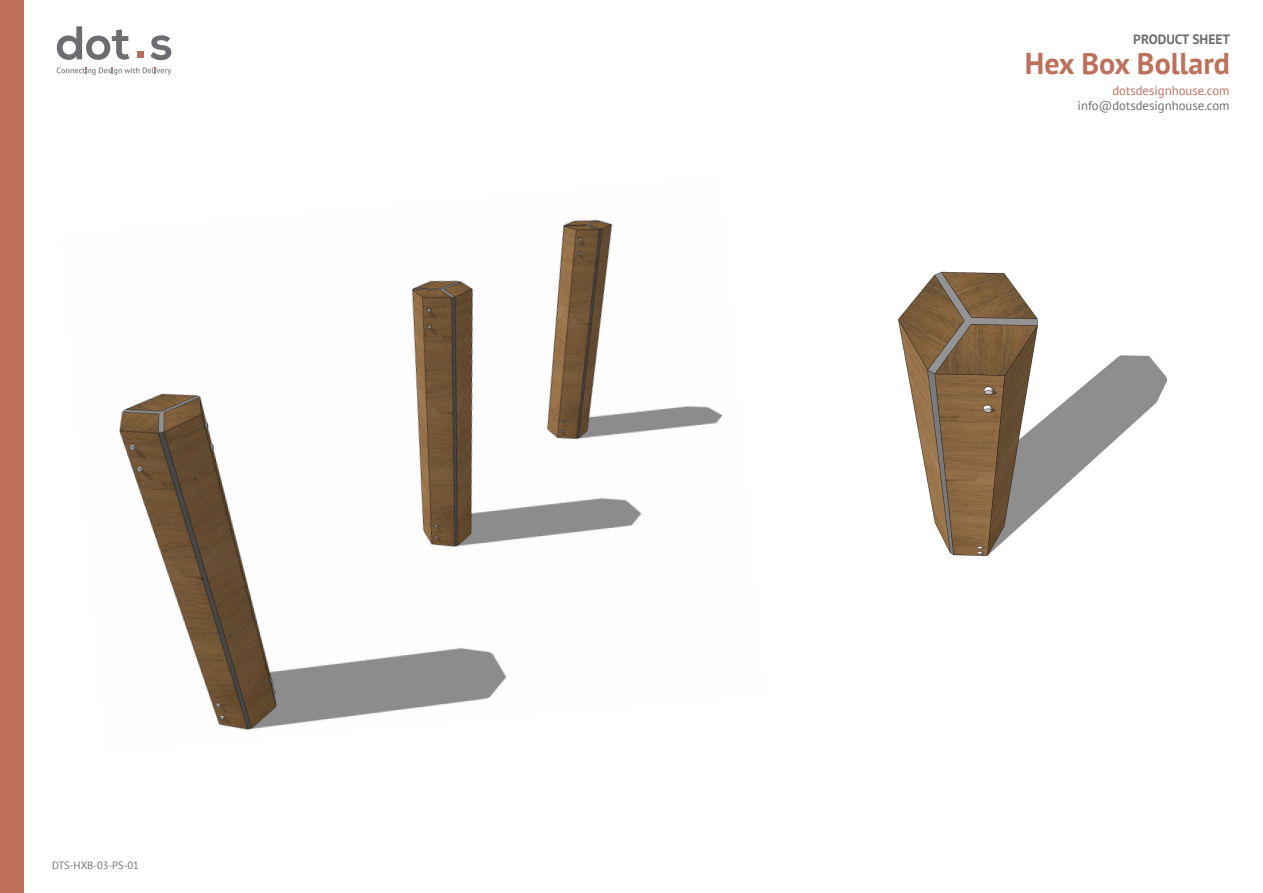
<style>
.page{position:relative;width:1263px;height:893px;background:#fff}
.page>*{position:absolute;margin:0;border:0;box-sizing:border-box;transform-origin:0 0}
.t1{font:700 30px "PT Sans";color:#bd715b}
.t2{font:700 13.5px "PT Sans";color:#6d6e71}
.t3{font:12.75px "PT Sans";color:#6d6e71}
.t4{font:12.75px "PT Sans";color:#bd715b}
.t5{font:10.5px "PT Sans";color:#6d6e71}
</style>
<div class="page">
<div style="left:0;top:0;width:23px;height:893px;background:#bd715b"></div>
<svg style="left:57px;top:26px;width:72px;height:34px"></svg>
<svg style="left:150px;top:35px;width:21px;height:25px"></svg>
<div style="left:137px;top:51px;width:6px;height:7px;background:#b56f5c"></div>
<svg style="left:57px;top:67px;width:114px;height:8px"></svg>
<img style="left:898px;top:271px;width:270px;height:285px">
<img style="left:119px;top:219px;width:604px;height:511px">
<p class="t5" style="left:52px;top:858px;width:88px">DTS-HXB-03-PS-01</p>
<p class="t2" style="left:1133px;top:30px;width:98px">PRODUCT SHEET</p>
<p class="t1" style="left:1025px;top:43px;width:207px">Hex Box Bollard</p>
<p class="t4" style="left:1112px;top:82px;width:119px">dotsdesignhouse.com</p>
<p class="t3" style="left:1078px;top:97px;width:153px">info@dotsdesignhouse.com</p>
</div>
